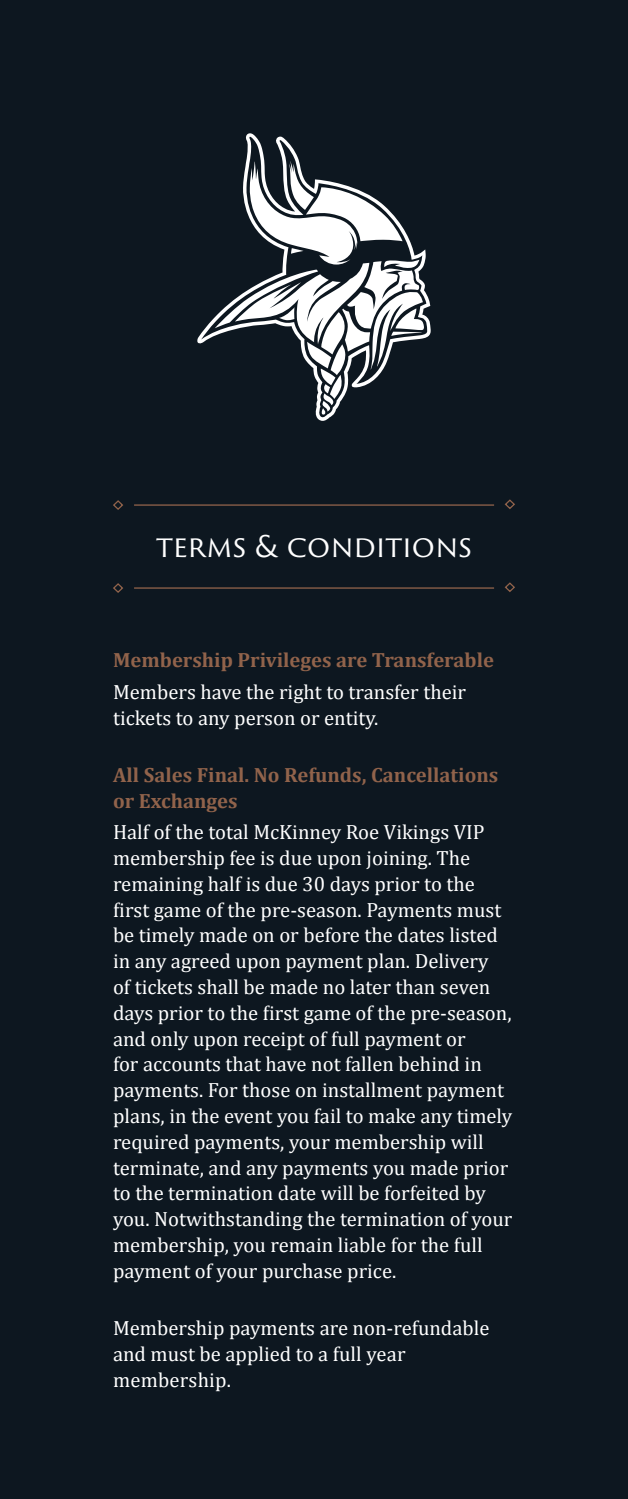
<style>
.page{position:relative;width:628px;height:1499px;background:#fff}
.page>*{position:absolute;margin:0;border:0;box-sizing:border-box;transform-origin:0 0}
.t1{font:29.03px "Trajan Sans Pro";letter-spacing:-.005em;color:#fff}
.t2{font:20.7px/25.9px "Cambria";color:#fff}
.t3{font:700 20.7px/31.5px "Cambria";color:#91634b}
.s1{font-weight:400;color:#fff}
</style>
<div class="page">
<div style="left:0;top:0;width:628px;height:1498px;background:#0d1720"></div>
<svg style="left:504px;top:582px;width:11px;height:10px"></svg>
<svg style="left:113px;top:583px;width:10px;height:10px"></svg>
<hr style="left:134px;top:587px;width:360px;height:2px;background:#91634b">
<svg style="left:504px;top:499px;width:11px;height:10px"></svg>
<svg style="left:113px;top:500px;width:10px;height:10px"></svg>
<hr style="left:134px;top:504px;width:360px;height:2px;background:#91634b">
<svg style="left:197px;top:133px;width:234px;height:288px"></svg>
<svg style="left:215px;top:161px;width:209px;height:254px"></svg>
<p class="t1" style="left:156px;top:526px;width:317px">TERMS &amp; CONDITIONS</p>
<p class="t3" style="left:113px;top:644px;width:382px">Membership Privileges are Transferable<br><span class="s1">Members have the right to transfer their</span></p>
<p class="t2" style="left:113px;top:704px;width:267px">tickets to any person or entity.</p>
<p class="t3" style="left:113px;top:761px;width:387px;line-height:25.9px">All Sales Final. No Refunds, Cancellations or Exchanges</p>
<p class="t2" style="left:113px;top:819px;width:401px">Half of the total McKinney Roe Vikings VIP membership fee is due upon joining. The remaining half is due 30 days prior to the first game of the pre-season. Payments must be timely made on or before the dates listed in any agreed upon payment plan. Delivery<br>of tickets shall be made no later than seven days prior to the first game of the pre-season, and only upon receipt of full payment or<br>for accounts that have not fallen behind in payments. For those on installment payment plans, in the event you fail to make any timely required payments, your membership will terminate, and any payments you made prior to the termination date will be forfeited by you. Notwithstanding the termination of your membership, you remain liable for the full payment of your purchase price.</p>
<p class="t2" style="left:113px;top:1315px;width:378px">Membership payments are non-refundable and must be applied to a full year membership.</p>
</div>
